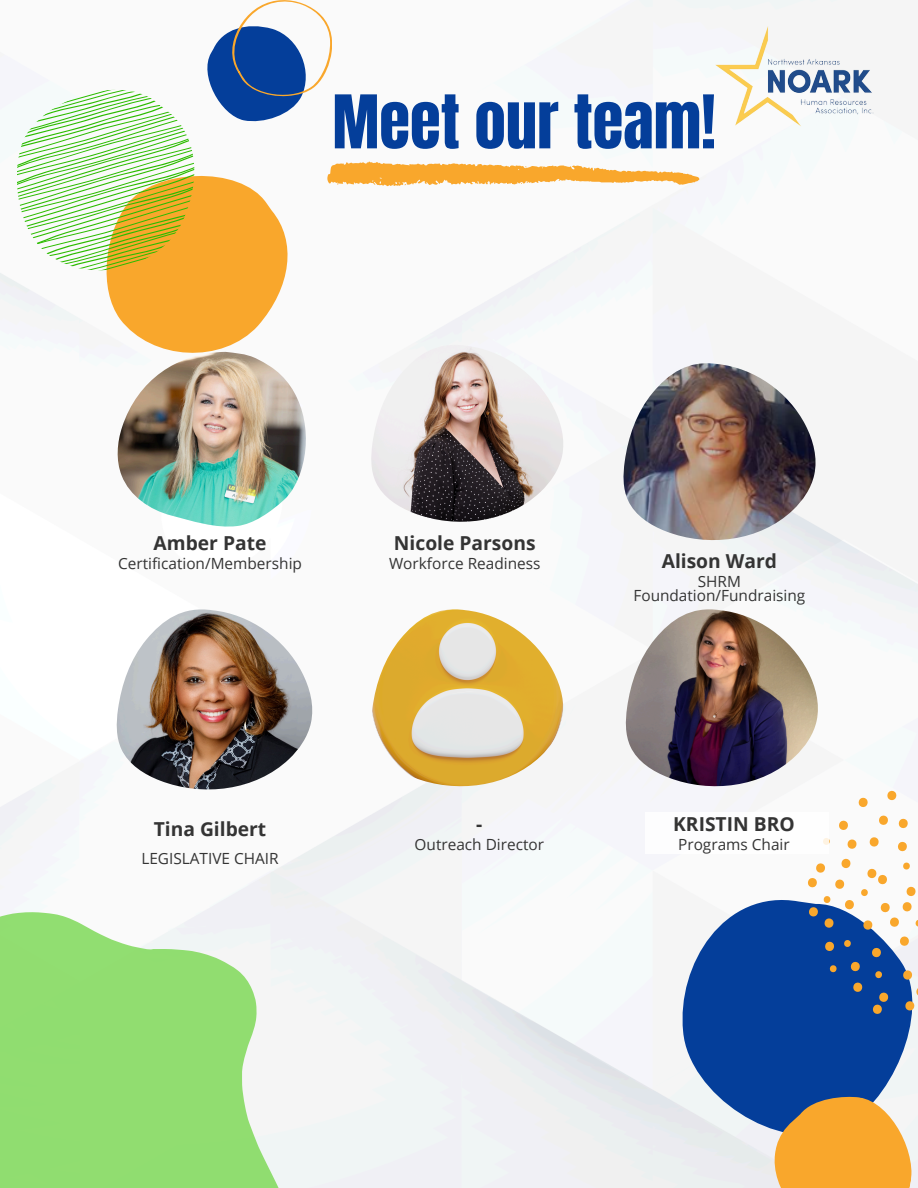
<style>
.page{position:relative;width:918px;height:1188px;background:#fff}
.page>*{position:absolute;margin:0;border:0;box-sizing:border-box;transform-origin:0 0}
.t1{font:62.85px "Anton";color:#043e9a}
.t2{font:700 19.2px "Open Sans";color:#343434}
.t3{font:15.45px/14.4px "Open Sans";color:#343434;text-align:center}
</style>
<div class="page">
<svg style="left:649px;top:877px;width:269px;height:298px;fill:#043e9a"></svg>
<svg style="left:764px;top:1085px;width:154px;height:103px;background:#cda262"></svg>
<svg style="left:896px;top:841px;width:13px;height:11px"></svg>
<svg style="left:868px;top:836px;width:13px;height:11px"></svg>
<svg style="left:877px;top:815px;width:13px;height:11px"></svg>
<svg style="left:897px;top:818px;width:13px;height:11px"></svg>
<svg style="left:885px;top:790px;width:13px;height:11px"></svg>
<svg style="left:857px;top:797px;width:13px;height:11px"></svg>
<svg style="left:845px;top:839px;width:14px;height:11px"></svg>
<svg style="left:837px;top:820px;width:13px;height:11px"></svg>
<svg style="left:806px;top:858px;width:112px;height:157px"></svg>
<svg style="left:0;top:912px;width:290px;height:276px;fill:#91dd70"></svg>
<svg style="left:17px;top:0;width:682px;height:353px"></svg>
<img style="left:716px;top:27px;width:161px;height:100px">
<img style="left:117px;top:609px;width:195px;height:181px">
<img style="left:624px;top:363px;width:192px;height:177px">
<img style="left:118px;top:352px;width:188px;height:175px">
<img style="left:371px;top:345px;width:192px;height:177px">
<img style="left:371px;top:609px;width:192px;height:177px">
<img style="left:626px;top:609px;width:192px;height:177px">
<p class="t1" style="left:332px;top:77px;width:385px">Meet our team!</p>
<p class="t2" style="left:154px;top:530px;width:114px">Amber Pate</p>
<p class="t3" style="left:118px;top:556px;width:185px">Certification/Membership</p>
<p class="t2" style="left:394px;top:530px;width:143px">Nicole Parsons</p>
<p class="t3" style="left:389px;top:556px;width:153px">Workforce Readiness</p>
<h3 class="t2" style="left:154px;top:816px;width:114px">Tina Gilbert</h3>
<h4 class="t3" style="left:141px;top:851px;width:139px">LEGISLATIVE CHAIR</h4>
<p class="t2" style="left:476px;top:811px;width:8px">-</p>
<p class="t3" style="left:415px;top:837px;width:131px">Outreach Director</p>
<h3 class="t2" style="left:662px;top:547px;width:117px">Alison Ward</h3>
<h3 class="t3" style="left:633px;top:574px;width:173px">SHRM<br>Foundation/Fundraising</h3>
<p class="t2" style="left:673px;top:811px;width:123px">KRISTIN BRO</p>
<p class="t3" style="left:678px;top:837px;width:113px">Programs Chair</p>
</div>
